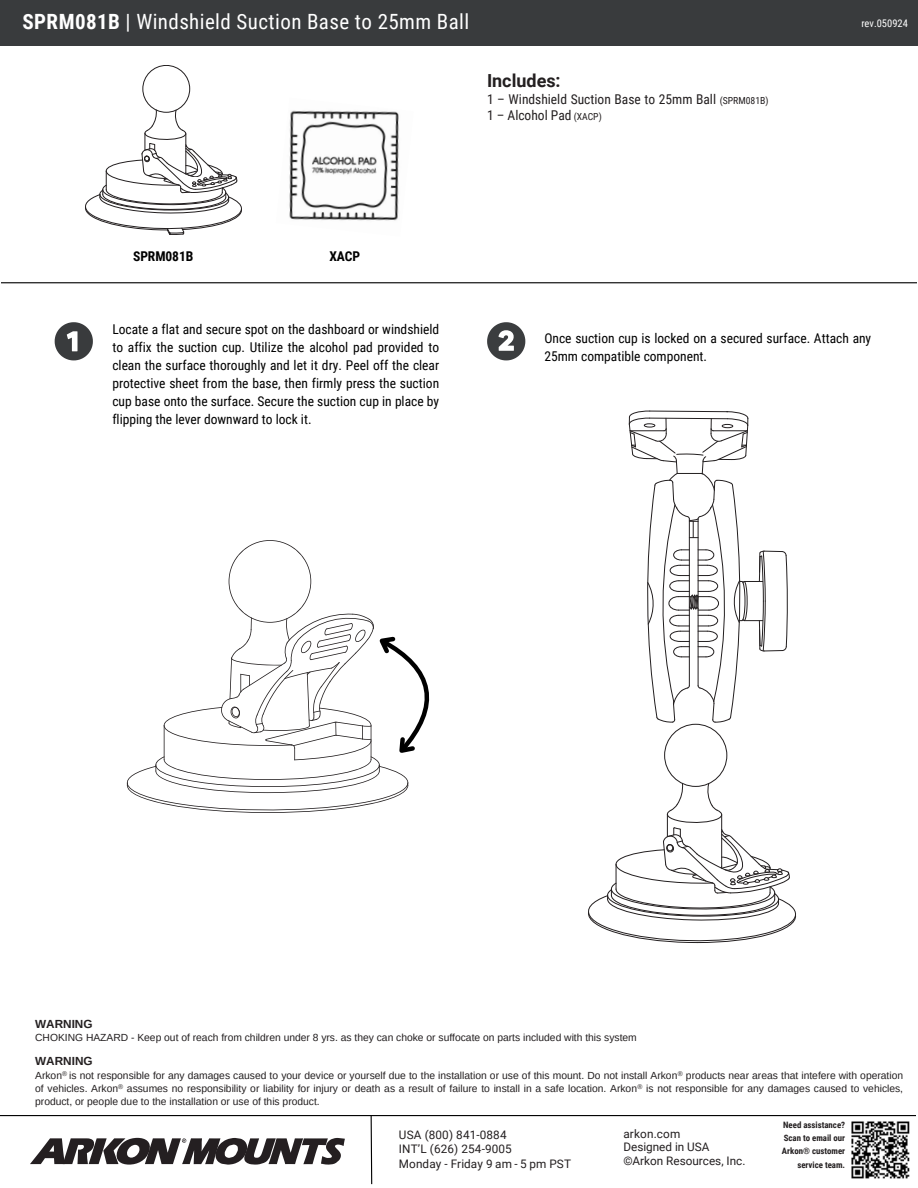
<style>
.page{position:relative;width:918px;height:1188px;background:#fff}
.page>*{position:absolute;margin:0;border:0;box-sizing:border-box;transform-origin:0 0}
.t1{font:21px "Roboto Condensed";letter-spacing:.02em;color:#fff}
.t2{font:700 18px "Roboto";color:#231f20}
.t3{font:13.5px/18px "Roboto Condensed";color:#000;text-align:justify}
.t4{font:13.5px/15.8px "Roboto Condensed";color:#231f20}
.t5{font:700 13.5px "Roboto Condensed";letter-spacing:-.005em;color:#000}
.t6{font:11.7px/14.4px "Roboto";letter-spacing:.005em;color:#231f20}
.t7{font:700 11.7px "Arimo";color:#231f20}
.t8{font:10.5px "Roboto Condensed";color:#fff}
.t9{font:10.35px/13.2px "Arimo";color:#231f20;text-align:justify}
.t10{font:700 8.85px/13.2px "Roboto Condensed";color:#231f20;text-align:right}
.s1{font-weight:700}
.s2{font-size:9.75px}
</style>
<div class="page">
<svg style="left:30px;top:1138px;width:315px;height:27px"></svg>
<img style="left:844px;top:1116px;width:72px;height:63px">
<hr style="left:0;top:1115px;width:916px;height:1px;background:#000">
<svg style="left:370px;top:1116px;width:3px;height:69px"></svg>
<div style="left:0;top:0;width:918px;height:45px;background:#393b3d"></div>
<hr style="left:1px;top:282px;width:916px;height:1px;background:#000">
<svg style="left:55px;top:322px;width:38px;height:38px"></svg>
<svg style="left:487px;top:322px;width:38px;height:38px"></svg>
<div style="left:143px;top:65px;width:47px;height:47px;border:1px solid #231f20;border-radius:50%"></div>
<svg style="left:85px;top:110px;width:157px;height:125px"></svg>
<img style="left:289px;top:110px;width:110px;height:111px">
<div style="left:664px;top:724px;width:63px;height:63px;border:1px solid #231f20;border-radius:50%"></div>
<svg style="left:588px;top:783px;width:209px;height:161px"></svg>
<svg style="left:126px;top:540px;width:304px;height:273px"></svg>
<svg style="left:629px;top:410px;width:159px;height:313px"></svg>
<h4 class="t1" style="left:23px;top:9px;width:448px"><span class="s1">SPRM081B</span> | Windshield Suction Base to 25mm Ball</h4>
<p class="t8" style="left:861px;top:17px;width:48px">rev.050924</p>
<p class="t5" style="left:133px;top:248px;width:62px">SPRM081B</p>
<h5 class="t5" style="left:329px;top:248px;width:32px">XACP</h5>
<p class="t2" style="left:487px;top:70px;width:75px">Includes:</p>
<p class="t4" style="left:487px;top:91px;width:283px">1 – Windshield Suction Base to 25mm Ball <span class="s2">(SPRM081B)<br></span>1 – Alcohol Pad <span class="s2">(XACP)</span></p>
<h5 class="t3" style="left:112px;top:321px;width:328px">Locate a flat and secure spot on the dashboard or windshield to affix the suction cup. Utilize the alcohol pad provided to clean the surface thoroughly and let it dry. Peel off the clear protective sheet from the base, then firmly press the suction cup base onto the surface. Secure the suction cup in place by flipping the lever downward to lock it.</h5>
<p class="t3" style="left:544px;top:329px;width:328px">Once suction cup is locked on a secured surface. Attach any<br>25mm compatible component.</p>
<h3 class="t7" style="left:35px;top:1017px;width:59px">WARNING</h3>
<h3 class="t9" style="left:35px;top:1031px;width:603px">CHOKING HAZARD - Keep out of reach from children under 8 yrs. as they can choke or suffocate on parts included with this system</h3>
<h3 class="t7" style="left:35px;top:1054px;width:59px">WARNING</h3>
<h3 class="t9" style="left:35px;top:1069px;width:869px">Arkon<sup>®</sup> is not responsible for any damages caused to your device or yourself due to the installation or use of this mount. Do not install Arkon<sup>®</sup> products near areas that intefere with operation of vehicles. Arkon<sup>®</sup> assumes no responsibility or liability for injury or death as a result of failure to install in a safe location. Arkon<sup>®</sup> is not responsible for any damages caused to vehicles, product, or people due to the installation or use of this product.</h3>
<p class="t6" style="left:399px;top:1128px;width:174px">USA (800) 841-0884<br>INT’L (626) 254-9005<br>Monday - Friday 9 am - 5 pm PST</p>
<p class="t6" style="left:623px;top:1127px;width:124px;line-height:13.2px">arkon.com<br>Designed in USA ©Arkon Resources, Inc.</p>
<p class="t10" style="left:782px;top:1118px;width:65px">Need assistance?<br>Scan to email our<br>Arkon® customer service team.</p>
</div>
